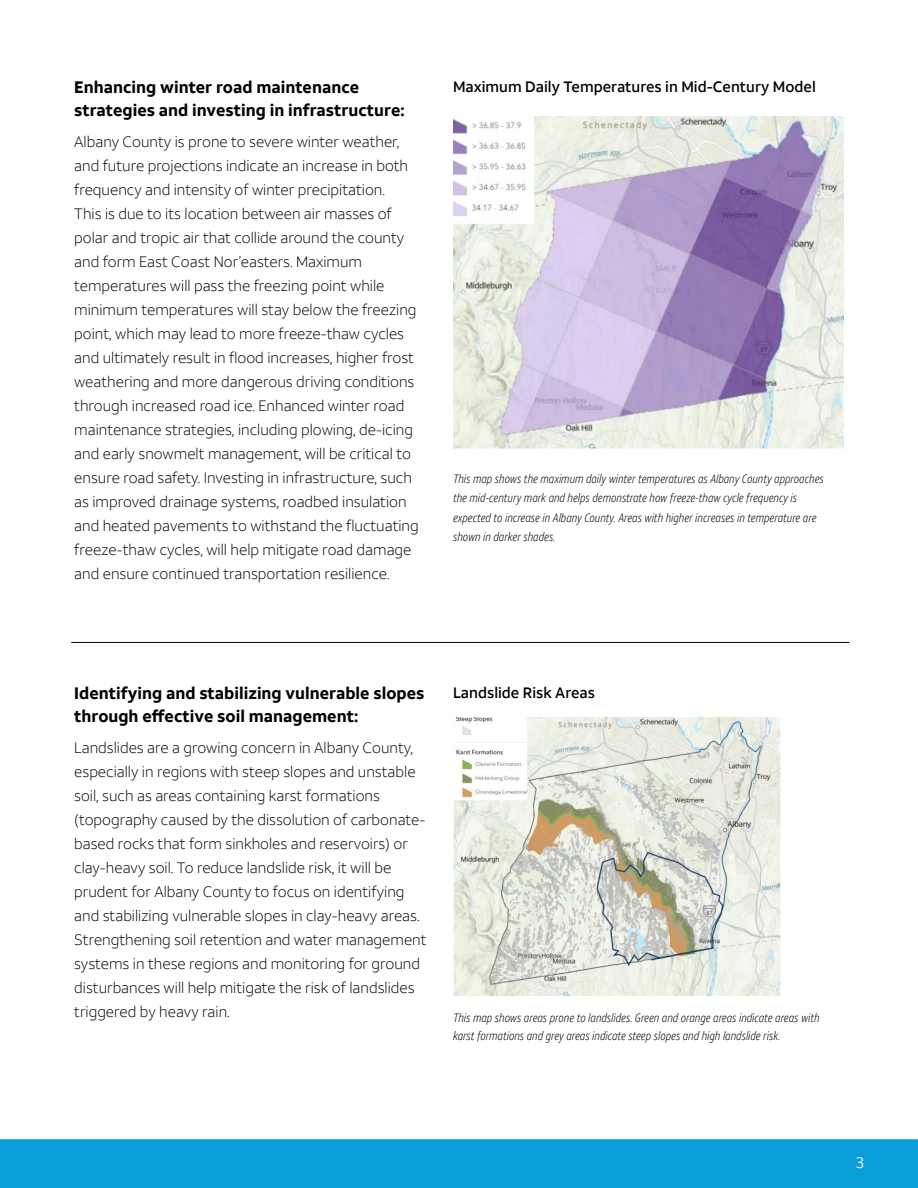
<style>
.page{position:relative;width:918px;height:1188px;background:#fff}
.page>*{position:absolute;margin:0;border:0;box-sizing:border-box;transform-origin:0 0}
.EMPHASIS{font:700 16.5px/22.5px "ATT Aleck Sans";color:#000}
.Body_Ody_Ody{font:700 16.5px/22.5px "ATT Aleck Sans";color:#000}
.t1{font:15.75px "ATT Aleck Sans";color:#fff}
.Body_Ody_Ody-2{font:300 15px/24px "ATT Aleck Sans";color:#000}
.Graph_Titles{font:500 15px "ATT Aleck Sans";color:#000}
.FOOTNOTE{font:italic 300 12px/19.5px "ATT Aleck Cd";color:#000}
</style>
<div class="page">
<div style="left:0;top:1139px;width:918px;height:49px;background:#0c9eda"></div>
<hr style="left:71px;top:642px;width:778px;height:1px;background:#000">
<img style="left:453px;top:117px;width:391px;height:332px">
<img style="left:453px;top:717px;width:327px;height:279px">
<p class="Body_Ody_Ody" style="left:74px;top:76px;width:332px">Enhancing winter road maintenance strategies and investing in infrastructure:</p>
<p class="Body_Ody_Ody-2" style="left:74px;top:129px;width:346px">Albany County is prone to severe winter weather, and future projections indicate an increase in both frequency and intensity of winter precipitation.<br>This is due to its location between air masses of polar and tropic air that collide around the county and form East Coast Nor’easters. Maximum temperatures will pass the freezing point while minimum temperatures will stay below the freezing point, which may lead to more freeze-thaw cycles and ultimately result in flood increases, higher frost weathering and more dangerous driving conditions through increased road ice. Enhanced winter road maintenance strategies, including plowing, de-icing and early snowmelt management, will be critical to ensure road safety. Investing in infrastructure, such as improved drainage systems, roadbed insulation and heated pavements to withstand the fluctuating freeze-thaw cycles, will help mitigate road damage and ensure continued transportation resilience.</p>
<p class="Graph_Titles" style="left:453px;top:78px;width:364px">Maximum Daily Temperatures in Mid-Century Model</p>
<p class="FOOTNOTE" style="left:453px;top:469px;width:372px">This map shows the maximum daily winter temperatures as Albany County approaches the mid-century mark and helps demonstrate how freeze-thaw cycle frequency is expected to increase in Albany County. Areas with higher increases in temperature are shown in darker shades.</p>
<p class="EMPHASIS" style="left:74px;top:682px;width:352px">Identifying and stabilizing vulnerable slopes through effective soil management:</p>
<p class="Body_Ody_Ody-2" style="left:74px;top:735px;width:354px">Landslides are a growing concern in Albany County, especially in regions with steep slopes and unstable soil, such as areas containing karst formations (topography caused by the dissolution of carbonate&shy;based rocks that form sinkholes and reservoirs) or clay-heavy soil. To reduce landslide risk, it will be prudent for Albany County to focus on identifying and stabilizing vulnerable slopes in clay-heavy areas.<br>Strengthening soil retention and water management systems in these regions and monitoring for ground disturbances will help mitigate the risk of landslides triggered by heavy rain.</p>
<p class="Graph_Titles" style="left:453px;top:684px;width:144px">Landslide Risk Areas</p>
<p class="FOOTNOTE" style="left:453px;top:1009px;width:368px;line-height:18px">This map shows areas prone to landslides. Green and orange areas indicate areas with karst formations and grey areas indicate steep slopes and high landslide risk.</p>
<p class="t1" style="left:856px;top:1153px;width:9px">3</p>
</div>
